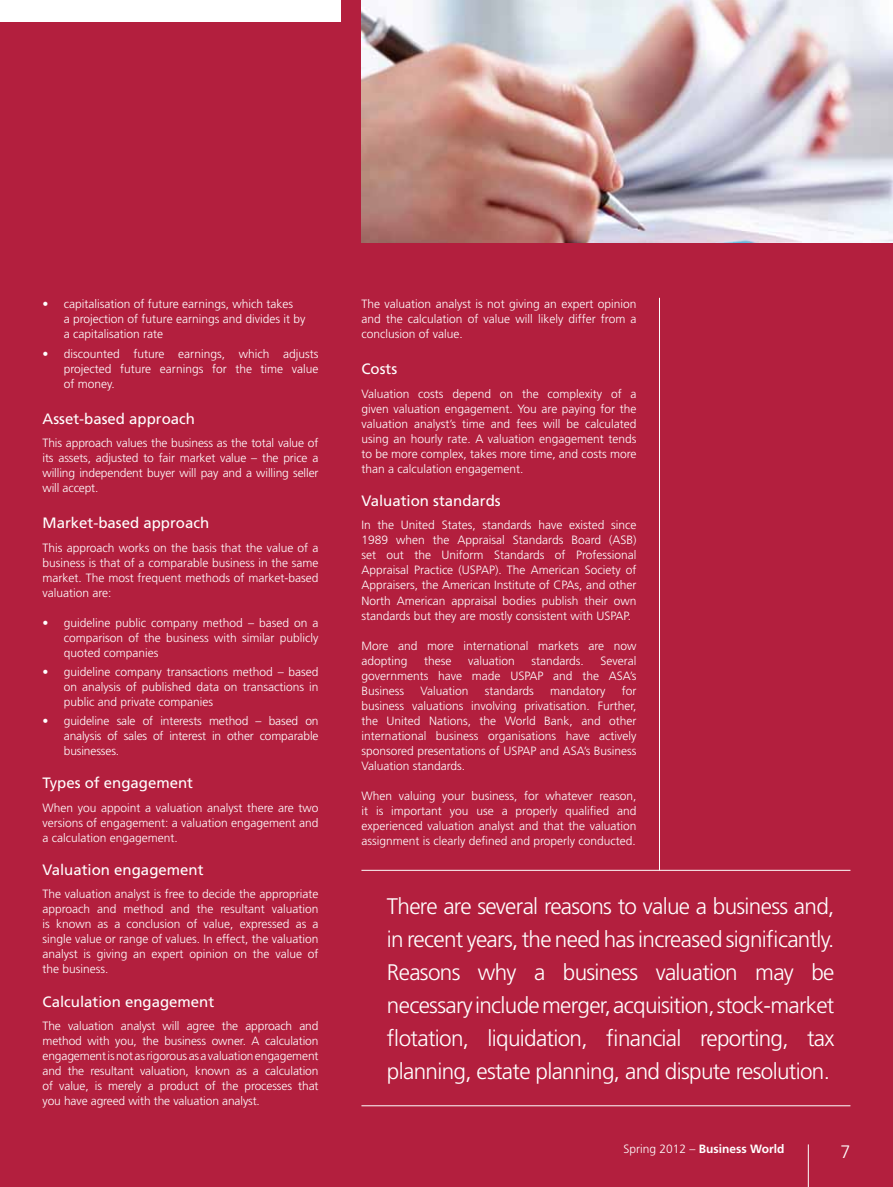
<style>
.page{position:relative;width:893px;height:1187px;background:#fff}
.page>*{position:absolute;margin:0;border:0;box-sizing:border-box;transform-origin:0 0}
.t1{font:300 22.5px/33px "Frutiger";letter-spacing:-.03em;color:#fff;text-align:justify}
.t2{font:300 18px "Frutiger";color:#fff}
.t3{font:15px "Frutiger";color:#fff}
.t4{font:300 12px/15px "Frutiger";color:#fff;text-align:justify}
.t5{font:700 12px "Frutiger";color:#fff}
.s1{font-weight:300}
</style>
<div class="page">
<div style="left:0;top:0;width:893px;height:1186px;background:#b31f3e"></div>
<hr style="left:808px;top:1144px;width:1px;height:42px;background:#fff">
<div style="left:0;top:0;width:340px;height:21px;background:#fff"></div>
<hr style="left:361px;top:869px;width:489px;height:1px;background:#fff">
<hr style="left:361px;top:1105px;width:489px;height:1px;background:#fff">
<img style="left:361px;top:0;width:532px;height:242px">
<hr style="left:659px;top:298px;width:1px;height:572px;background:#fff">
<p class="t4" style="left:64px;top:297px;width:243px;text-align:left;text-indent:-21px">• capitalisation of future earnings, which takes<br>a projection of future earnings and divides it by a capitalisation rate</p>
<p class="t4" style="left:64px;top:346px;width:256px;text-indent:-21px">• discounted future earnings, which adjusts projected future earnings for the time value of money.</p>
<p class="t3" style="left:43px;top:409px;width:154px">Asset-based approach</p>
<p class="t4" style="left:43px;top:435px;width:278px">This approach values the business as the total value of its assets, adjusted to fair market value – the price a willing independent buyer will pay and a willing seller will accept.</p>
<p class="t3" style="left:43px;top:514px;width:168px">Market-based approach</p>
<p class="t4" style="left:43px;top:540px;width:277px">This approach works on the basis that the value of a business is that of a comparable business in the same market. The most frequent methods of market-based valuation are:</p>
<p class="t4" style="left:64px;top:615px;width:256px;text-indent:-21px">• guideline public company method – based on a comparison of the business with similar publicly quoted companies</p>
<p class="t4" style="left:64px;top:664px;width:256px;text-indent:-21px">• guideline company transactions method – based on analysis of published data on transactions in public and private companies</p>
<p class="t4" style="left:64px;top:713px;width:256px;text-indent:-21px">• guideline sale of interests method – based on analysis of sales of interest in other comparable businesses.</p>
<p class="t3" style="left:43px;top:774px;width:152px">Types of engagement</p>
<p class="t4" style="left:43px;top:800px;width:277px">When you appoint a valuation analyst there are two versions of engagement: a valuation engagement and a calculation engagement.</p>
<p class="t3" style="left:43px;top:860px;width:162px">Valuation engagement</p>
<p class="t4" style="left:43px;top:886px;width:277px">The valuation analyst is free to decide the appropriate approach and method and the resultant valuation is known as a conclusion of value, expressed as a single value or range of values. In effect, the valuation analyst is giving an expert opinion on the value of the business.</p>
<p class="t3" style="left:43px;top:992px;width:173px">Calculation engagement</p>
<p class="t4" style="left:43px;top:1018px;width:278px">The valuation analyst will agree the approach and method with you, the business owner. A calculation engagement is not as rigorous as a valuation engagement and the resultant valuation, known as a calculation of value, is merely a product of the processes that you have agreed with the valuation analyst.</p>
<p class="t4" style="left:361px;top:297px;width:277px">The valuation analyst is not giving an expert opinion and the calculation of value will likely differ from a conclusion of value.</p>
<p class="t3" style="left:361px;top:360px;width:37px">Costs</p>
<p class="t4" style="left:361px;top:386px;width:277px">Valuation costs depend on the complexity of a given valuation engagement. You are paying for the valuation analyst’s time and fees will be calculated using an hourly rate. A valuation engagement tends to be more complex, takes more time, and costs more than a calculation engagement.</p>
<p class="t3" style="left:361px;top:492px;width:141px">Valuation standards</p>
<p class="t4" style="left:361px;top:518px;width:277px">In the United States, standards have existed since 1989 when the Appraisal Standards Board (ASB) set out the Uniform Standards of Professional Appraisal Practice (USPAP). The American Society of Appraisers, the American Institute of CPAs, and other North American appraisal bodies publish their own standards but they are mostly consistent with USPAP.</p>
<p class="t4" style="left:361px;top:638px;width:277px">More and more international markets are now adopting</p>
<p class="t4" style="left:361px;top:653px;width:277px;text-indent:239px">Several governments have made USPAP and the ASA’s Business</p>
<p class="t4" style="left:424px;top:653px;width:29px">these</p>
<p class="t4" style="left:468px;top:653px;width:48px">valuation</p>
<p class="t4" style="left:531px;top:653px;width:54px">standards.</p>
<p class="t4" style="left:361px;top:683px;width:277px;text-indent:260px">for business valuations involving privatisation. Further, the United Nations, the World Bank, and other international business organisations have actively sponsored presentations of USPAP and ASA’s Business Valuation standards.</p>
<p class="t4" style="left:361px;top:788px;width:277px">When valuing your business, for whatever reason, it is important you use a properly qualified and experienced valuation analyst and that the valuation assignment is clearly defined and properly conducted.</p>
<p class="t4" style="left:420px;top:683px;width:50px">Valuation</p>
<p class="t4" style="left:485px;top:683px;width:51px">standards</p>
<p class="t4" style="left:550px;top:683px;width:57px">mandatory</p>
<p class="t1" style="left:387px;top:890px;width:449px">There are several reasons to value a business and, in recent years, the need has increased significantly.<br>Reasons why a business valuation may be necessary include merger, acquisition, stock-market flotation, liquidation, financial reporting, tax planning, estate planning, and dispute resolution.</p>
<p class="t5" style="left:623px;top:1142px;width:163px"><span class="s1">Spring 2012 –</span> Business World</p>
<h2 class="t2" style="left:840px;top:1141px;width:12px">7</h2>
</div>
